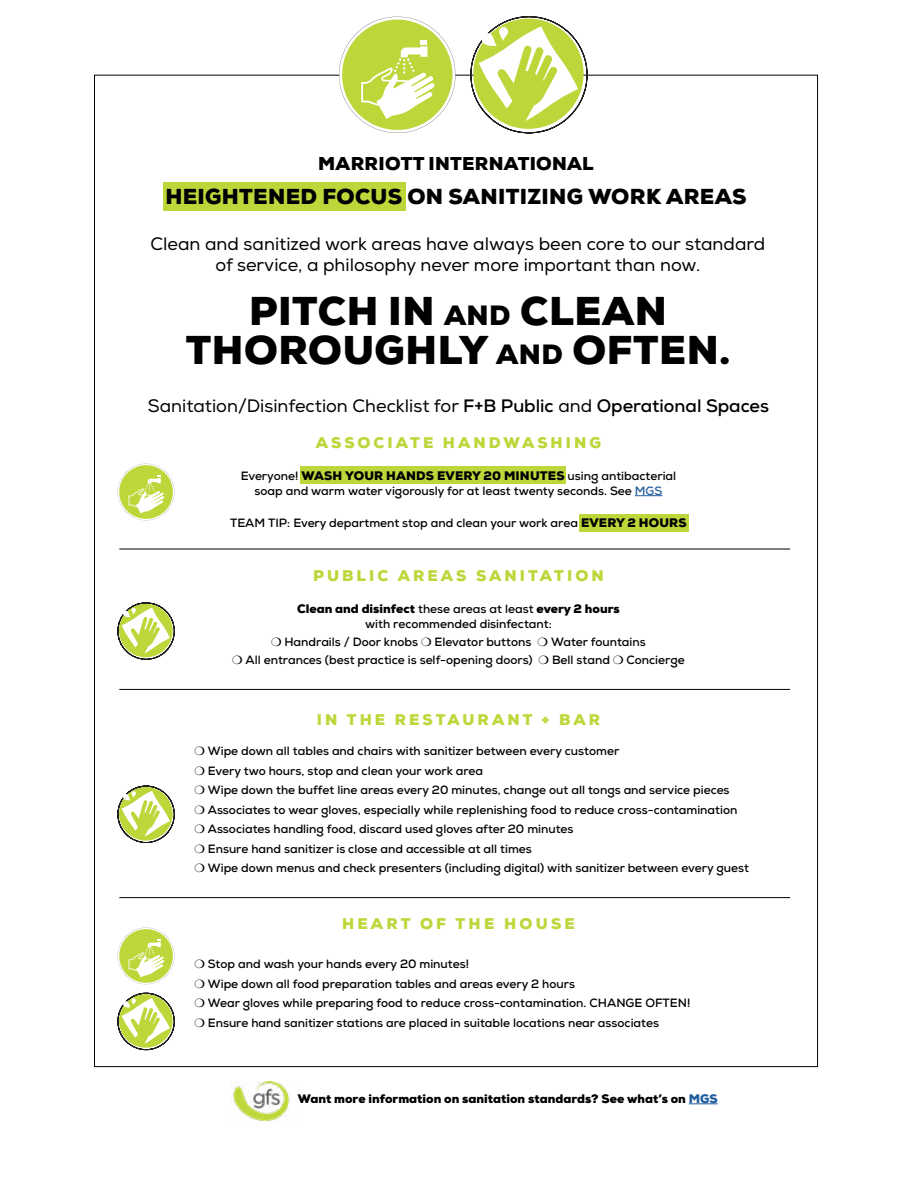
<style>
.page{position:relative;width:918px;height:1188px;background:#fff}
.page>*{position:absolute;margin:0;border:0;box-sizing:border-box;transform-origin:0 0}
.t1{font:900 39px/39.3px "Nexa";letter-spacing:.015em;color:#000;text-align:center}
.t2{font:900 21px "Nexa";letter-spacing:.015em;color:#000}
.t3{font:18px/21px "Nexa";color:#000;text-align:center}
.t4{font:900 18px "Nexa";letter-spacing:.015em;color:#000}
.t5{font:900 15px "Nexa";letter-spacing:.2em;color:#bfd63b}
.t6{font:700 12px/19.5px "Nexa";color:#000;text-align:center}
.t7{font:900 12px "Nexa";color:#000}
.s1{font-size:27px}
.s2{font-weight:700}
.s3{font-weight:900}
.s4{color:#215e9e}
</style>
<div class="page">
<div style="left:580px;top:514px;width:109px;height:17px;background:#bfd63b"></div>
<div style="left:301px;top:467px;width:265px;height:17px;background:#bfd63b"></div>
<div style="left:163px;top:182px;width:243px;height:28px;background:#bfd63b"></div>
<svg style="left:635px;top:495px;width:27px;height:1px"></svg>
<svg style="left:339px;top:17px;width:116px;height:116px"></svg>
<svg style="left:471px;top:16px;width:116px;height:117px"></svg>
<svg style="left:118px;top:464px;width:56px;height:56px"></svg>
<hr style="left:119px;top:549px;width:671px;height:1px;background:#000">
<svg style="left:118px;top:603px;width:56px;height:56px"></svg>
<hr style="left:119px;top:689px;width:671px;height:1px;background:#000">
<svg style="left:118px;top:786px;width:56px;height:57px"></svg>
<svg style="left:118px;top:928px;width:56px;height:56px"></svg>
<svg style="left:118px;top:993px;width:56px;height:57px"></svg>
<hr style="left:119px;top:897px;width:671px;height:1px;background:#000">
<svg style="left:689px;top:1104px;width:29px;height:1px"></svg>
<img style="left:231px;top:1082px;width:59px;height:40px">
<h3 class="t4" style="left:318px;top:152px;width:277px">MARRIOTT INTERNATIONAL</h3>
<h2 class="t2" style="left:165px;top:183px;width:583px">HEIGHTENED FOCUS ON SANITIZING WORK AREAS</h2>
<h3 class="t3" style="left:150px;top:233px;width:616px">Clean and sanitized work areas have always been core to our standard of service, a philosophy never more important than now.</h3>
<h1 class="t1" style="left:186px;top:292px;width:546px">PITCH IN <span class="s1">AND</span> CLEAN<br>THOROUGHLY <span class="s1">AND</span> OFTEN.</h1>
<h3 class="t3" style="left:148px;top:395px;width:623px">Sanitation/Disinfection Checklist for <span class="s2">F+B Public</span> and <span class="s2">Operational Spaces</span></h3>
<p class="t5" style="left:316px;top:432px;width:287px">ASSOCIATE HANDWASHING</p>
<p class="t6" style="left:241px;top:469px;width:437px;line-height:14.4px">Everyone! <span class="s3">WASH YOUR HANDS EVERY 20 MINUTES</span> using antibacterial soap and warm water vigorously for at least twenty seconds. See <span class="s4">MGS</span></p>
<p class="t6" style="left:230px;top:513px;width:458px">TEAM TIP: Every department stop and clean your work area <span class="s3">EVERY 2 HOURS</span></p>
<p class="t5" style="left:313px;top:566px;width:292px">PUBLIC AREAS SANITATION</p>
<p class="t6" style="left:297px;top:602px;width:324px;line-height:14.4px"><span class="s3">Clean and disinfect</span> these areas at least <span class="s3">every 2 hours </span>with recommended disinfectant:</p>
<p class="t6" style="left:232px;top:633px;width:454px;line-height:18px">❍ Handrails / Door knobs ❍ Elevator buttons ❍ Water fountains<br>❍ All entrances (best practice is self-opening doors) ❍ Bell stand ❍ Concierge</p>
<p class="t5" style="left:317px;top:710px;width:285px">IN THE RESTAURANT + BAR</p>
<p class="t6" style="left:194px;top:741px;width:556px;text-align:left">❍ Wipe down all tables and chairs with sanitizer between every customer<br>❍ Every two hours, stop and clean your work area<br>❍ Wipe down the buffet line areas every 20 minutes, change out all tongs and service pieces<br>❍ Associates to wear gloves, especially while replenishing food to reduce cross-contamination ❍ Associates handling food, discard used gloves after 20 minutes<br>❍ Ensure hand sanitizer is close and accessible at all times<br>❍ Wipe down menus and check presenters (including digital) with sanitizer between every guest</p>
<p class="t5" style="left:342px;top:914px;width:234px">HEART OF THE HOUSE</p>
<p class="t6" style="left:194px;top:954px;width:497px;text-align:left">❍ Stop and wash your hands every 20 minutes!<br>❍ Wipe down all food preparation tables and areas every 2 hours<br>❍ Wear gloves while preparing food to reduce cross-contamination. CHANGE OFTEN! ❍ Ensure hand sanitizer stations are placed in suitable locations near associates</p>
<p class="t7" style="left:298px;top:1090px;width:421px">Want more information on sanitation standards? See what’s on <span class="s4">MGS</span></p>
</div>
